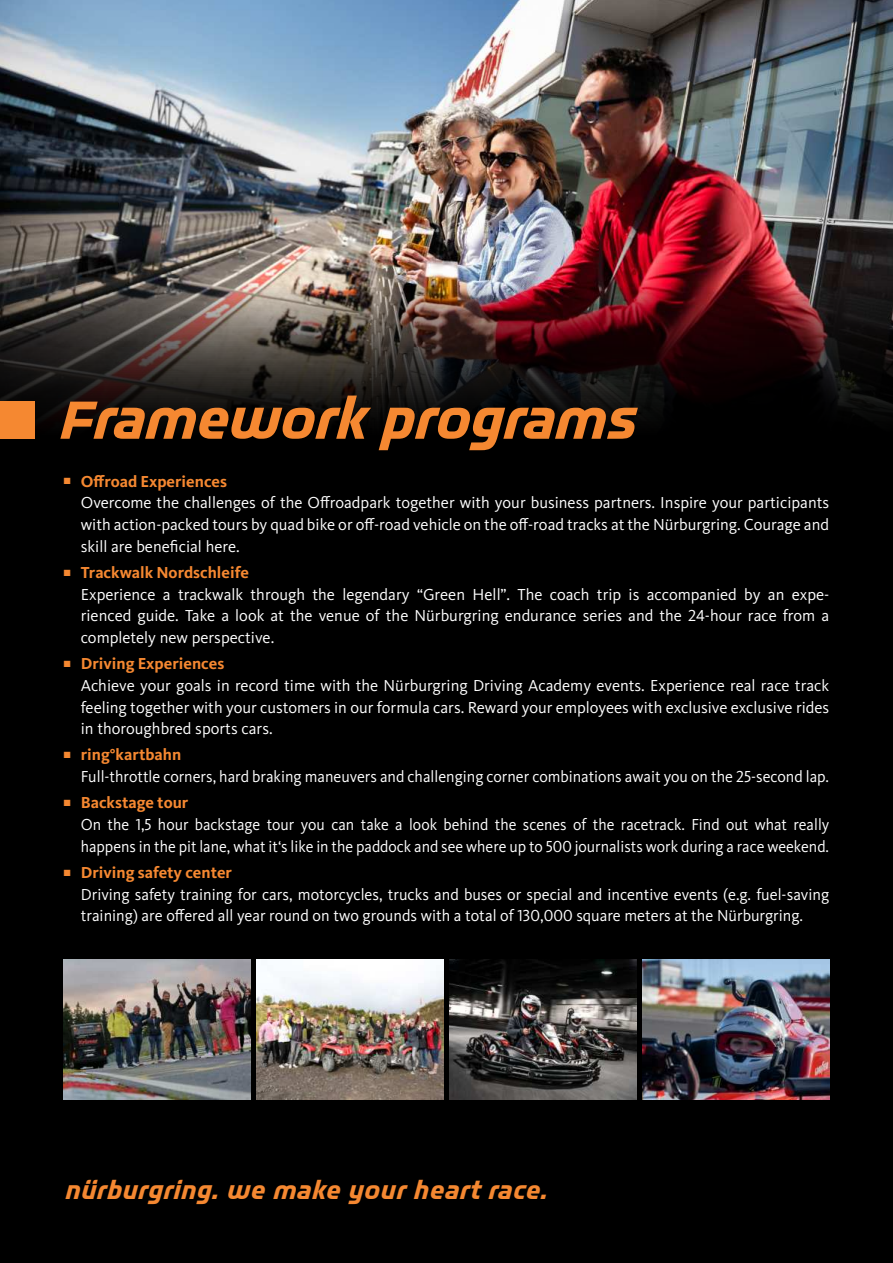
<style>
.page{position:relative;width:893px;height:1263px;background:#000}
.page>*{position:absolute;margin:0;border:0;box-sizing:border-box;transform-origin:0 0}
.t1{font:67.5px "Notes Style Nbr Brand";letter-spacing:-.025em;color:#f58831}
.t2{font:30px "Notes Style Nbr Brand";color:#f58831}
.t3{font:16.5px/21.8px "Kievit OT";color:#fff}
.t4{font:16.5px/21.8px "Kievit OT";color:#fff;scale:.96 1}
.s1{color:#f58831}
.s2{font-weight:700;color:#f58831}
</style>
<div class="page">
<img style="left:64px;top:959px;width:187px;height:141px">
<img style="left:257px;top:959px;width:187px;height:141px">
<img style="left:449px;top:959px;width:188px;height:141px">
<img style="left:642px;top:959px;width:187px;height:141px">
<img style="left:0;top:0;width:893px;height:436px">
<div style="left:0;top:401px;width:34px;height:37px;background:#f58831"></div>
<h1 class="t1" style="left:56px;top:396px;width:580px">Framework programs</h1>
<p class="t3" style="left:81px;top:472px;width:750px;text-indent:-17px"><span class="s1">■</span> <span class="s2">Offroad Experiences<br></span>Overcome the challenges of the Offroadpark together with your business partners. Inspire your participants with action-packed tours by quad bike or off-road vehicle on the off-road tracks at the Nürburgring. Courage and skill are beneficial here.</p>
<p class="t3" style="left:81px;top:563px;width:750px;text-indent:-17px"><span class="s1">■</span> <span class="s2">Trackwalk Nordschleife<br></span>Experience a trackwalk through the legendary “Green Hell”. The coach trip is accompanied by an expe&shy;rienced guide. Take a look at the venue of the Nürburgring endurance series and the 24-hour race from a completely new perspective.</p>
<p class="t3" style="left:81px;top:654px;width:750px;text-indent:-17px"><span class="s1">■</span> <span class="s2">Driving Experiences<br></span>Achieve your goals in record time with the Nürburgring Driving Academy events. Experience real race track feeling together with your customers in our formula cars. Reward your employees with exclusive exclusive rides in thoroughbred sports cars.</p>
<p class="t3" style="left:81px;top:745px;width:750px;text-indent:-17px"><span class="s1">■</span> <span class="s2">ring°kartbahn<br></span>Full-throttle corners, hard braking maneuvers and challenging corner combinations await you on the 25-second lap.</p>
<p class="t4" style="left:81px;top:793px;width:781px;text-indent:-17px"><span class="s1">■</span> <span class="s2">Backstage tour<br></span>On the 1,5 hour backstage tour you can take a look behind the scenes of the racetrack. Find out what really happens in the pit lane, what it‘s like in the paddock and see where up to 500 journalists work during a race weekend.</p>
<p class="t3" style="left:81px;top:863px;width:750px;text-indent:-17px"><span class="s1">■</span> <span class="s2">Driving safety center<br></span>Driving safety training for cars, motorcycles, trucks and buses or special and incentive events (e.g. fuel-saving training) are offered all year round on two grounds with a total of 130,000 square meters at the Nürburgring.</p>
<h2 class="t2" style="left:64px;top:1180px;width:484px">nürburgring. we make your heart race.</h2>
</div>
